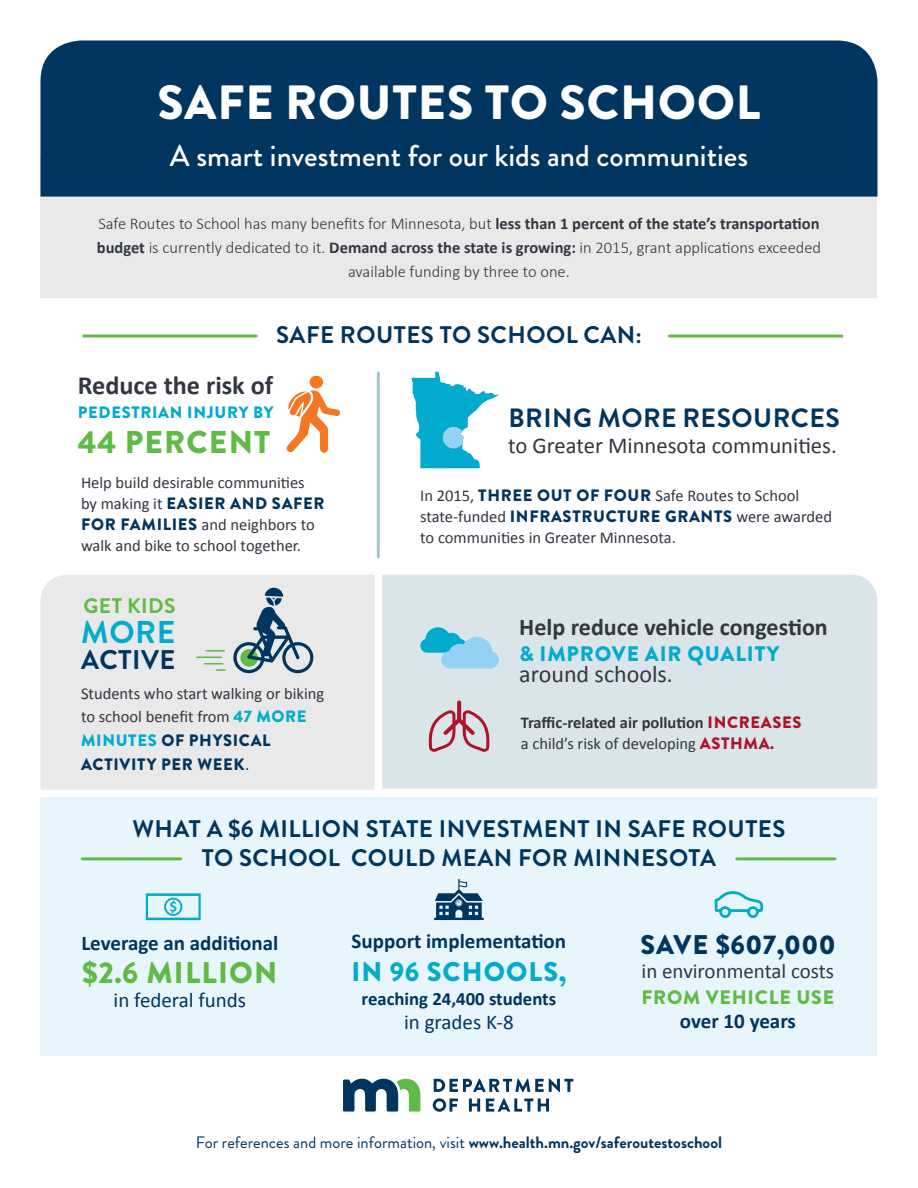
<style>
.page{position:relative;width:918px;height:1188px;background:#fff}
.page>*{position:absolute;margin:0;border:0;box-sizing:border-box;transform-origin:0 0}
.t1{font:900 48px "Brandon Grotesque";letter-spacing:.02em;color:#fff}
.t2{font:900 31.5px "Brandon Grotesque";letter-spacing:.04em;color:#60bb46}
.t3{font:700 31.5px "Brandon Grotesque";color:#00abcd}
.t4{font:500 30px "Brandon Grotesque";color:#fff}
.bullets{font:900 30px "Brandon Grotesque";letter-spacing:.04em;color:#60bb46}
.bullets-2{font:900 27px "Brandon Grotesque";letter-spacing:.02em;color:#003560}
.bullets-3{font:900 27px "Brandon Grotesque";letter-spacing:.04em;color:#00abcd}
.t5{font:700 27px "Brandon Grotesque";letter-spacing:.015em;color:#003560}
.t6{font:700 26.4px "Brandon Grotesque";letter-spacing:.02em;color:#003560}
.t7{font:700 26.25px "Calibri";color:#323640}
.t8{font:700 24px/28.8px "Brandon Grotesque";letter-spacing:.02em;color:#003560;text-align:center}
.t9{font:700 24px "Calibri";color:#323640}
.t10{font:24px "Calibri";color:#323640}
.t11{font:22.65px "Calibri";color:#323640}
.bullets-4{font:700 21px "Calibri";color:#003560}
.bullets-5{font:21px "Calibri";color:#003560}
.bullets-6{font:21px "Calibri";color:#323640}
.t12{font:900 21px "Brandon Grotesque";letter-spacing:.04em;color:#00abcd}
.t13{font:700 21px "Brandon Grotesque";letter-spacing:.02em;color:#60bb46}
.bullets-7{font:900 19.5px "Brandon Grotesque";letter-spacing:.04em;color:#60bb46}
.bullets-8{font:700 18.75px "Calibri";color:#003560}
.t14{font:16.5px/21px "Calibri";color:#323640}
.t15{font:300 16.5px/24px "Calibri";color:#323640;text-align:center}
.t16{font:16.5px "Brandon Grotesque";color:#003560}
.t17{font:700 16.5px/21px "Calibri";color:#323640}
.t18{font:900 16.5px/24px "Brandon Grotesque";letter-spacing:.04em;color:#003560}
.t19{font:900 16.5px "Brandon Grotesque";letter-spacing:.04em;color:#00abcd}
.s1{font-weight:700}
.s2{font-family:"Brandon Grotesque";font-weight:900;color:#003560}
.s3{font-family:"Brandon Grotesque";font-weight:900;color:#00abcd}
.s4{color:#00abcd}
.s5{font-family:"Calibri";font-weight:400}
.s6{font-family:"Brandon Grotesque";font-weight:900;color:#ae1229}
.s7{font-weight:400}
</style>
<div class="page">
<div style="left:40px;top:797px;width:838px;height:258px;background:#e9f5fc"></div>
<div style="left:40px;top:158px;width:838px;height:140px;background:#e8e9e8"></div>
<div style="left:40px;top:40px;width:838px;height:157px;background:#003560"></div>
<div style="left:40px;top:575px;width:335px;height:215px;background:#e8e9e8"></div>
<div style="left:382px;top:575px;width:496px;height:214px;background:#dae5e9"></div>
<hr style="left:669px;top:335px;width:173px;height:3px;background:#60bb46">
<hr style="left:84px;top:335px;width:172px;height:3px;background:#60bb46">
<hr style="left:377px;top:373px;width:3px;height:184px;background:#a8c4cc">
<svg style="left:715px;top:891px;width:49px;height:27px"></svg>
<svg style="left:420px;top:627px;width:79px;height:41px;background:#8bcfe6"></svg>
<svg style="left:428px;top:700px;width:62px;height:52px;background:#ceb0b8"></svg>
<hr style="left:737px;top:857px;width:98px;height:3px;background:#60bb46">
<hr style="left:82px;top:857px;width:99px;height:3px;background:#60bb46">
<svg style="left:411px;top:371px;width:88px;height:97px"></svg>
<div style="left:443px;top:427px;width:21px;height:21px;background:#95d2f2;border-radius:50%"></div>
<svg style="left:146px;top:893px;width:55px;height:27px"></svg>
<svg style="left:434px;top:879px;width:50px;height:41px"></svg>
<svg style="left:286px;top:375px;width:54px;height:78px"></svg>
<svg style="left:233px;top:587px;width:80px;height:87px;background:#a7b8c0"></svg>
<svg style="left:197px;top:650px;width:28px;height:21px"></svg>
<svg style="left:343px;top:1079px;width:77px;height:33px"></svg>
<svg style="left:434px;top:1079px;width:139px;height:13px"></svg>
<svg style="left:433px;top:1098px;width:25px;height:14px"></svg>
<svg style="left:469px;top:1099px;width:11px;height:13px"></svg>
<svg style="left:486px;top:1098px;width:63px;height:14px"></svg>
<p class="t1" style="left:157px;top:69px;width:605px">SAFE ROUTES TO SCHOOL</p>
<p class="t4" style="left:170px;top:134px;width:580px">A smart investment for our kids and communities</p>
<p class="t15" style="left:97px;top:211px;width:726px">Safe Routes to School has many benefits for Minnesota, but <span class="s1">less than 1 percent of the state’s transportation budget</span> is currently dedicated to it. <span class="s1">Demand across the state is growing:</span> in 2015, grant applications exceeded available funding by three to one.</p>
<p class="t8" style="left:276px;top:320px;width:367px">SAFE ROUTES TO SCHOOL CAN:</p>
<p class="t7" style="left:78px;top:369px;width:197px">Reduce the risk of</p>
<p class="t19" style="left:78px;top:401px;width:197px">PEDESTRIAN INJURY BY</p>
<p class="t2" style="left:78px;top:420px;width:194px">44 PERCENT</p>
<p class="t14" style="left:81px;top:472px;width:245px">Help build desirable communities by making it <span class="s2">EASIER AND SAFER<br>FOR FAMILIES</span> and neighbors to walk and bike to school together.</p>
<p class="t13" style="left:84px;top:591px;width:93px">GET KIDS</p>
<p class="t3" style="left:81px;top:611px;width:96px">MORE</p>
<p class="t5" style="left:81px;top:641px;width:96px">ACTIVE</p>
<p class="t14" style="left:81px;top:683px;width:245px;line-height:22.5px">Students who start walking or biking to school benefit from <span class="s3">47 MORE</span></p>
<p class="t18" style="left:81px;top:728px;width:191px"><span class="s4">MINUTES</span> OF PHYSICAL<br>ACTIVITY PER WEEK<span class="s5">.</span></p>
<p class="t6" style="left:508px;top:399px;width:333px">BRING MORE RESOURCES</p>
<p class="t11" style="left:508px;top:431px;width:330px">to Greater Minnesota communities.</p>
<p class="t14" style="left:420px;top:485px;width:413px">In 2015, <span class="s2">THREE OUT OF FOUR</span> Safe Routes to School state-funded <span class="s2">INFRASTRUCTURE GRANTS</span> were awarded to communities in Greater Minnesota.</p>
<p class="t9" style="left:519px;top:612px;width:310px">Help reduce vehicle congestion</p>
<p class="t12" style="left:519px;top:638px;width:262px">&amp; IMPROVE AIR QUALITY</p>
<p class="t10" style="left:519px;top:659px;width:155px">around schools.</p>
<p class="t17" style="left:521px;top:712px;width:282px">Traffic-related air pollution <span class="s6">INCREASES </span><span class="s7">a child’s risk of developing</span> <span class="s6">ASTHMA.</span></p>
<p class="t8" style="left:132px;top:815px;width:655px">WHAT A $6 MILLION STATE INVESTMENT IN SAFE ROUTES<br>TO SCHOOL COULD MEAN FOR MINNESOTA</p>
<p class="bullets-4" style="left:81px;top:929px;width:198px">Leverage an additional</p>
<p class="bullets" style="left:82px;top:951px;width:197px">$2.6 MILLION</p>
<p class="bullets-5" style="left:114px;top:987px;width:134px">in federal funds</p>
<p class="bullets-4" style="left:352px;top:928px;width:216px">Support implementation</p>
<p class="bullets-3" style="left:352px;top:953px;width:216px">IN 96 SCHOOLS,</p>
<p class="bullets-8" style="left:362px;top:987px;width:196px">reaching 24,400 students</p>
<p class="bullets-5" style="left:404px;top:1009px;width:111px">in grades K-8</p>
<p class="bullets-2" style="left:640px;top:926px;width:197px">SAVE $607,000</p>
<p class="bullets-6" style="left:642px;top:958px;width:194px">in environmental costs</p>
<p class="bullets-7" style="left:642px;top:983px;width:194px">FROM VEHICLE USE</p>
<p class="bullets-4" style="left:680px;top:1007px;width:118px">over 10 years</p>
<p class="t16" style="left:196px;top:1131px;width:528px">For references and more information, visit <span class="s1">www.health.mn.gov/saferoutestoschool</span></p>
</div>
